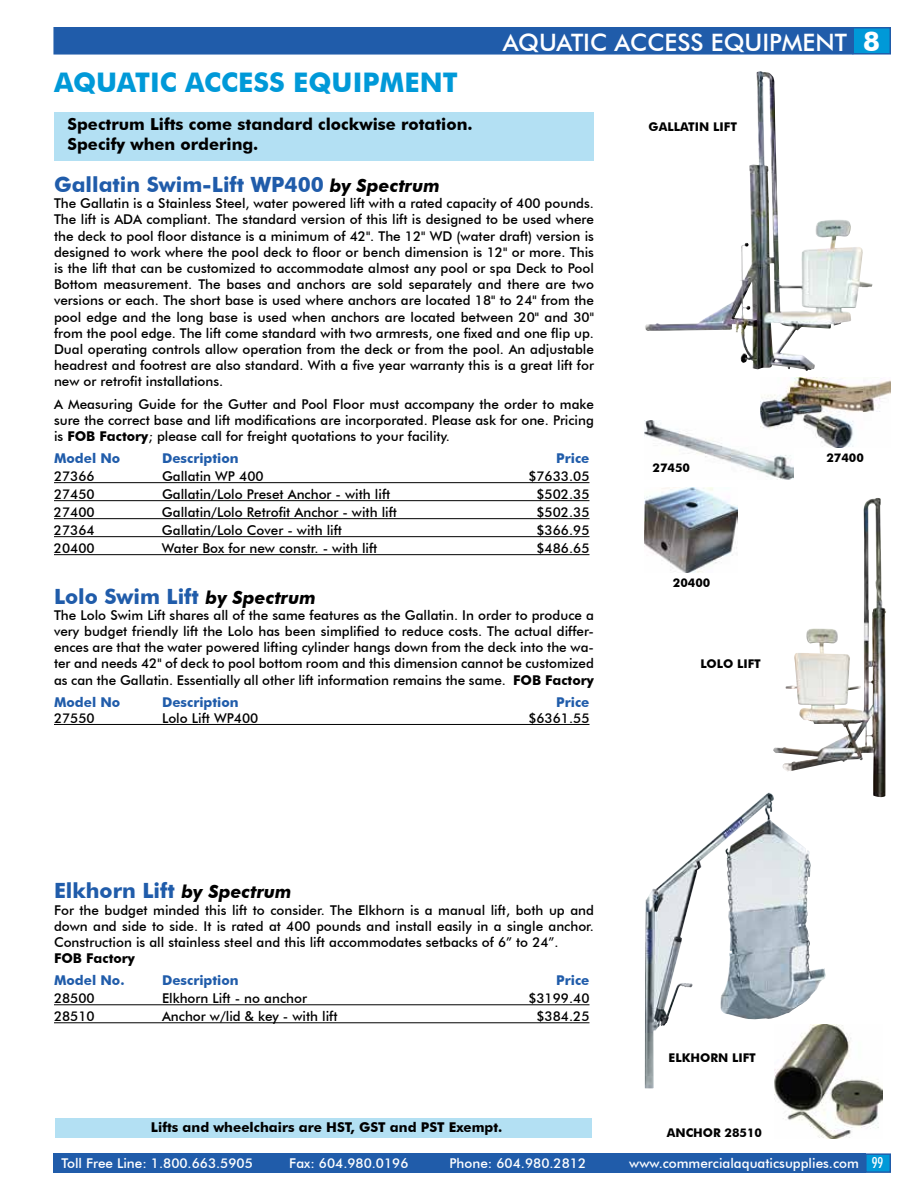
<style>
.page{position:relative;width:918px;height:1188px;background:#fff}
.page>*{position:absolute;margin:0;border:0;box-sizing:border-box;transform-origin:0 0}
.t1{font:700 27px "Futura BT";color:#0099d8}
.t2{font:500 24px "Futura BT";color:#fff}
.t3{font:700 21px "Futura BT";color:#205caa}
.t4{font:700 16.5px/19.8px "Futura BT";color:#000}
.t5{font:500 13.5px/16.2px "Futura BT";color:#000;text-align:justify}
.t6{font:500 13.5px "Futura BT";color:#fff}
.t7{font:700 13.5px "Futura BT";color:#205caa}
.t8{font:700 13.5px "Futura BT";color:#000}
.t9{font:700 12px "Futura BT";color:#000}
.s1{font-weight:700;font-size:27px}
.s2{font-style:italic;font-size:18px;color:#000}
.s3{font-weight:700}
.s4{font-stretch:condensed;font-size:15px}
</style>
<div class="page">
<div style="left:53px;top:1153px;width:813px;height:20px;background:#205caa"></div>
<div style="left:865px;top:1153px;width:26px;height:20px;background:#0099d8;border:2px solid #205caa"></div>
<div style="left:853px;top:28px;width:37px;height:26px;background:#0099d8"></div>
<div style="left:852px;top:27px;width:39px;height:28px;border:2px solid #205caa"></div>
<div style="left:53px;top:27px;width:800px;height:28px;background:#205caa;border:2px solid #205caa"></div>
<img style="left:645px;top:420px;width:148px;height:59px">
<div style="left:54px;top:112px;width:540px;height:49px;background:#b3e0f3"></div>
<div style="left:56px;top:1118px;width:536px;height:19px;background:#b3e0f3"></div>
<img style="left:760px;top:378px;width:131px;height:70px">
<hr style="left:54px;top:482px;width:536px;height:1px;background:#000">
<hr style="left:54px;top:500px;width:536px;height:1px;background:#000">
<hr style="left:54px;top:518px;width:536px;height:1px;background:#000">
<hr style="left:54px;top:536px;width:536px;height:1px;background:#000">
<hr style="left:54px;top:554px;width:536px;height:1px;background:#000">
<hr style="left:54px;top:724px;width:536px;height:1px;background:#000">
<img style="left:645px;top:71px;width:227px;height:300px">
<img style="left:773px;top:498px;width:113px;height:299px">
<img style="left:645px;top:487px;width:93px;height:86px">
<hr style="left:54px;top:1004px;width:536px;height:1px;background:#000">
<hr style="left:54px;top:1022px;width:536px;height:1px;background:#000">
<img style="left:645px;top:793px;width:181px;height:295px">
<img style="left:774px;top:1025px;width:108px;height:113px">
<h1 class="t1" style="left:54px;top:66px;width:200px">aquatic Access</h1>
<h1 class="t1" style="left:293px;top:66px;width:161px">Equipment</h1>
<p class="t4" style="left:68px;top:115px;width:407px">Spectrum Lifts come standard clockwise rotation.<br>Specify when ordering.</p>
<h2 class="t2" style="left:503px;top:28px;width:379px">AQUATIC ACCESS EQUIPMENT <span class="s1">8</span></h2>
<p class="t9" style="left:649px;top:120px;width:83px">Gallatin Lift</p>
<h3 class="t3" style="left:54px;top:172px;width:387px">Gallatin Swim-Lift WP400 <span class="s2">by Spectrum</span></h3>
<p class="t5" style="left:54px;top:195px;width:542px">The Gallatin is a Stainless Steel, water powered lift with a rated capacity of 400 pounds.<br>The lift is ADA compliant. The standard version of this lift is designed to be used where the deck to pool floor distance is a minimum of 42". The 12" WD (water draft) version is designed to work where the pool deck to floor or bench dimension is 12" or more. This is the lift that can be customized to accommodate almost any pool or spa Deck to Pool Bottom measurement. The bases and anchors are sold separately and there are two versions or each. The short base is used where anchors are located 18" to 24" from the pool edge and the long base is used when anchors are located between 20" and 30" from the pool edge. The lift come standard with two armrests, one fixed and one flip up.<br>Dual operating controls allow operation from the deck or from the pool. An adjustable headrest and footrest are also standard. With a five year warranty this is a great lift for new or retrofit installations.</p>
<p class="t5" style="left:54px;top:396px;width:542px">A Measuring Guide for the Gutter and Pool Floor must accompany the order to make sure the correct base and lift modifications are incorporated. Please ask for one. Pricing is <span class="s3">FOB Factory</span>; please call for freight quotations to your facility.</p>
<p class="t7" style="left:54px;top:450px;width:68px">Model No</p>
<p class="t7" style="left:162px;top:450px;width:78px">Description</p>
<p class="t7" style="left:556px;top:450px;width:35px">Price</p>
<p class="t5" style="left:54px;top:468px;width:42px">27366</p>
<p class="t5" style="left:162px;top:468px;width:103px">Gallatin WP 400</p>
<p class="t5" style="left:528px;top:468px;width:63px">$7633.05</p>
<p class="t5" style="left:54px;top:486px;width:42px">27450</p>
<p class="t5" style="left:162px;top:486px;width:230px">Gallatin/Lolo Preset Anchor - with lift</p>
<p class="t5" style="left:537px;top:486px;width:55px">$502.35</p>
<p class="t5" style="left:54px;top:504px;width:42px">27400</p>
<p class="t5" style="left:162px;top:504px;width:237px">Gallatin/Lolo Retrofit Anchor - with lift</p>
<p class="t5" style="left:537px;top:504px;width:55px">$502.35</p>
<p class="t5" style="left:54px;top:522px;width:42px">27364</p>
<p class="t5" style="left:162px;top:522px;width:182px">Gallatin/Lolo Cover - with lift</p>
<p class="t5" style="left:537px;top:522px;width:55px">$366.95</p>
<p class="t5" style="left:54px;top:540px;width:42px">20400</p>
<p class="t5" style="left:162px;top:540px;width:217px">Water Box for new constr. - with lift</p>
<p class="t5" style="left:537px;top:540px;width:55px">$486.65</p>
<h3 class="t3" style="left:54px;top:583px;width:263px">Lolo Swim Lift <span class="s2">by Spectrum</span></h3>
<p class="t5" style="left:54px;top:607px;width:542px">The Lolo Swim Lift shares all of the same features as the Gallatin. In order to produce a very budget friendly lift the Lolo has been simplified to reduce costs. The actual differ&shy;ences are that the water powered lifting cylinder hangs down from the deck into the wa&shy;ter and needs 42" of deck to pool bottom room and this dimension cannot be customized as can the Gallatin. Essentially all other lift information remains the same. <span class="s3">FOB Factory</span></p>
<p class="t7" style="left:54px;top:694px;width:68px">Model No</p>
<p class="t7" style="left:162px;top:694px;width:78px">Description</p>
<p class="t7" style="left:556px;top:694px;width:35px">Price</p>
<p class="t5" style="left:54px;top:710px;width:42px">27550</p>
<p class="t5" style="left:162px;top:710px;width:98px">Lolo Lift WP400</p>
<p class="t5" style="left:528px;top:710px;width:63px">$6361.55</p>
<p class="t9" style="left:653px;top:461px;width:39px">27450</p>
<p class="t9" style="left:673px;top:575px;width:39px">20400</p>
<p class="t9" style="left:700px;top:656px;width:16px">Lolo</p>
<p class="t9" style="left:737px;top:656px;width:18px">Lift</p>
<h3 class="t3" style="left:54px;top:878px;width:239px">Elkhorn Lift <span class="s2">by Spectrum</span></h3>
<p class="t5" style="left:54px;top:902px;width:541px">For the budget minded this lift to consider. The Elkhorn is a manual lift, both up and down and side to side. It is rated at 400 pounds and install easily in a single anchor.<br>Construction is all stainless steel and this lift accommodates setbacks of 6” to 24”.</p>
<p class="t8" style="left:54px;top:950px;width:83px">FOB Factory</p>
<p class="t7" style="left:54px;top:972px;width:72px">Model No.</p>
<p class="t7" style="left:162px;top:972px;width:78px">Description</p>
<p class="t7" style="left:556px;top:972px;width:35px">Price</p>
<p class="t5" style="left:54px;top:990px;width:42px">28500</p>
<p class="t5" style="left:162px;top:990px;width:146px">Elkhorn Lift - no anchor</p>
<p class="t5" style="left:528px;top:990px;width:63px">$3199.40</p>
<p class="t5" style="left:54px;top:1008px;width:42px">28510</p>
<p class="t5" style="left:162px;top:1008px;width:177px">Anchor w/lid &amp; key - with lift</p>
<p class="t5" style="left:537px;top:1008px;width:55px">$384.25</p>
<p class="t8" style="left:151px;top:1119px;width:353px">Lifts and wheelchairs are HST, GST and PST Exempt.</p>
<p class="t9" style="left:669px;top:1050px;width:82px">Elkhorn Lift</p>
<p class="t9" style="left:667px;top:1125px;width:97px">Anchor 28510</p>
<p class="t9" style="left:826px;top:450px;width:39px">27400</p>
<p class="t6" style="left:62px;top:1155px;width:193px">Toll Free Line: 1.800.663.5905</p>
<p class="t6" style="left:289px;top:1155px;width:121px">Fax: 604.980.0196</p>
<p class="t6" style="left:449px;top:1155px;width:138px">Phone: 604.980.2812</p>
<p class="t6" style="left:629px;top:1155px;width:255px">www.commercialaquaticsupplies.com <span class="s4">99</span></p>
</div>
